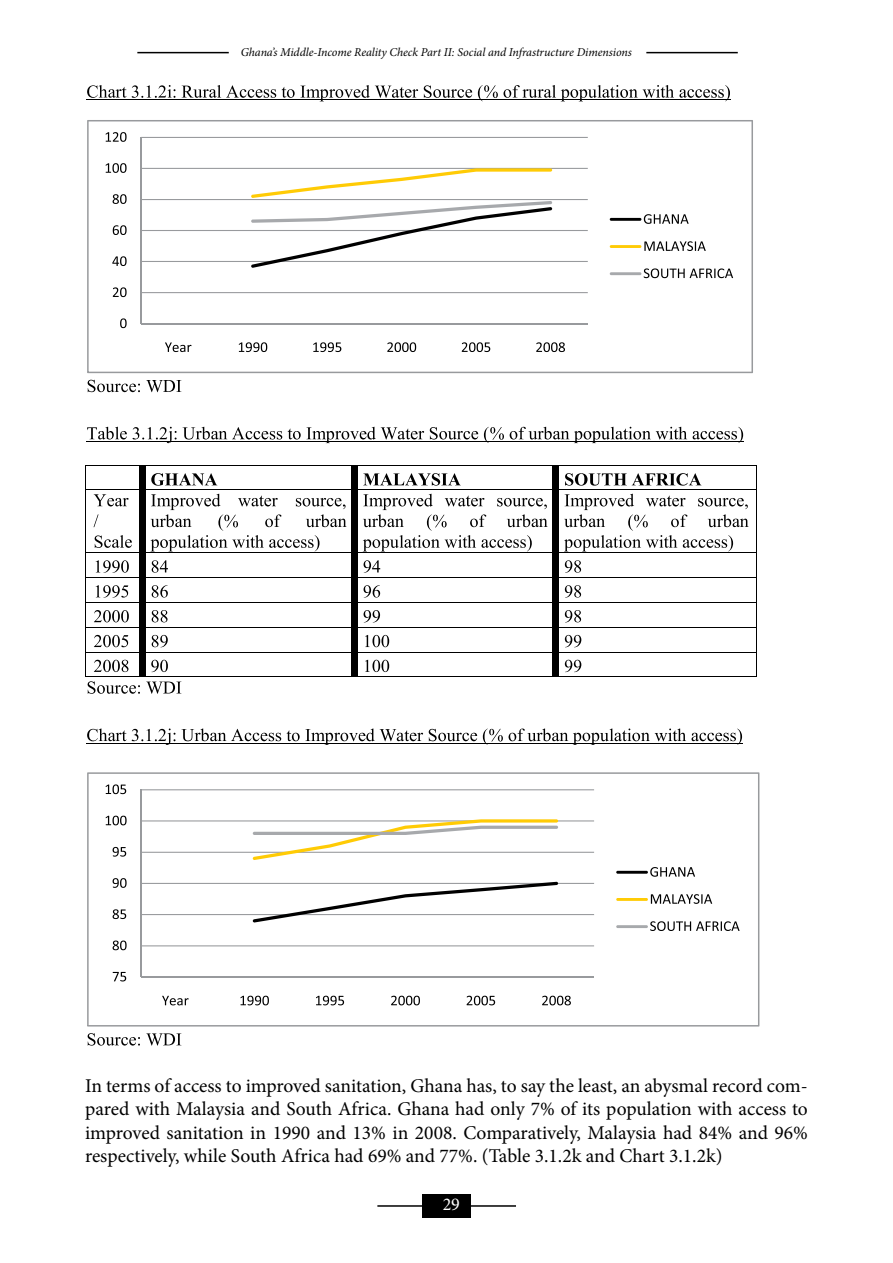
<style>
.page{position:relative;width:893px;height:1263px;background:#fff}
.page>*{position:absolute;margin:0;border:0;box-sizing:border-box;transform-origin:0 0}
.t1{font:19.5px/23.4px "Minion Pro";color:#000;text-align:justify}
.t2{font:18px "Minion Pro";color:#fff}
.t3{font:italic 12px "Minion Pro";letter-spacing:-.005em;color:#000}
</style>
<div class="page">
<div style="left:422px;top:1194px;width:49px;height:24px;background:#000"></div>
<hr style="left:377px;top:1205px;width:45px;height:2px;background:#000">
<hr style="left:471px;top:1205px;width:45px;height:2px;background:#000">
<hr style="left:137px;top:52px;width:92px;height:1px;background:#000">
<hr style="left:646px;top:52px;width:92px;height:1px;background:#000">
<svg style="left:87px;top:85px;width:643px;height:15px"></svg>
<hr style="left:86px;top:100px;width:645px;height:1px;background:#000">
<svg style="left:88px;top:380px;width:93px;height:12px"></svg>
<svg style="left:87px;top:427px;width:656px;height:16px"></svg>
<hr style="left:86px;top:441px;width:658px;height:1px;background:#000">
<hr style="left:553px;top:465px;width:204px;height:1px;background:#000">
<hr style="left:559px;top:489px;width:198px;height:1px;background:#000">
<hr style="left:757px;top:490px;width:1px;height:62px;background:#000">
<hr style="left:559px;top:552px;width:198px;height:1px;background:#000">
<hr style="left:559px;top:577px;width:198px;height:1px;background:#000">
<hr style="left:559px;top:602px;width:198px;height:1px;background:#000">
<hr style="left:559px;top:627px;width:198px;height:1px;background:#000">
<hr style="left:559px;top:652px;width:198px;height:1px;background:#000">
<hr style="left:553px;top:676px;width:204px;height:1px;background:#000">
<svg style="left:85px;top:465px;width:664px;height:229px"></svg>
<svg style="left:87px;top:120px;width:666px;height:253px"></svg>
<svg style="left:87px;top:728px;width:655px;height:17px"></svg>
<hr style="left:86px;top:743px;width:657px;height:1px;background:#000">
<svg style="left:88px;top:1033px;width:93px;height:12px"></svg>
<svg style="left:87px;top:772px;width:672px;height:254px"></svg>
<p class="t3" style="left:241px;top:44px;width:393px">Ghana’s Middle-Income Reality Check Part II: Social and Infrastructure Dimensions</p>
<p class="t1" style="left:85px;top:1074px;width:724px">In terms of access to improved sanitation, Ghana has, to say the least, an abysmal record com&shy;pared with Malaysia and South Africa. Ghana had only 7% of its population with access to improved sanitation in 1990 and 13% in 2008. Comparatively, Malaysia had 84% and 96% respectively, while South Africa had 69% and 77%. (Table 3.1.2k and Chart 3.1.2k)</p>
<p class="t2" style="left:443px;top:1193px;width:19px">29</p>
</div>
